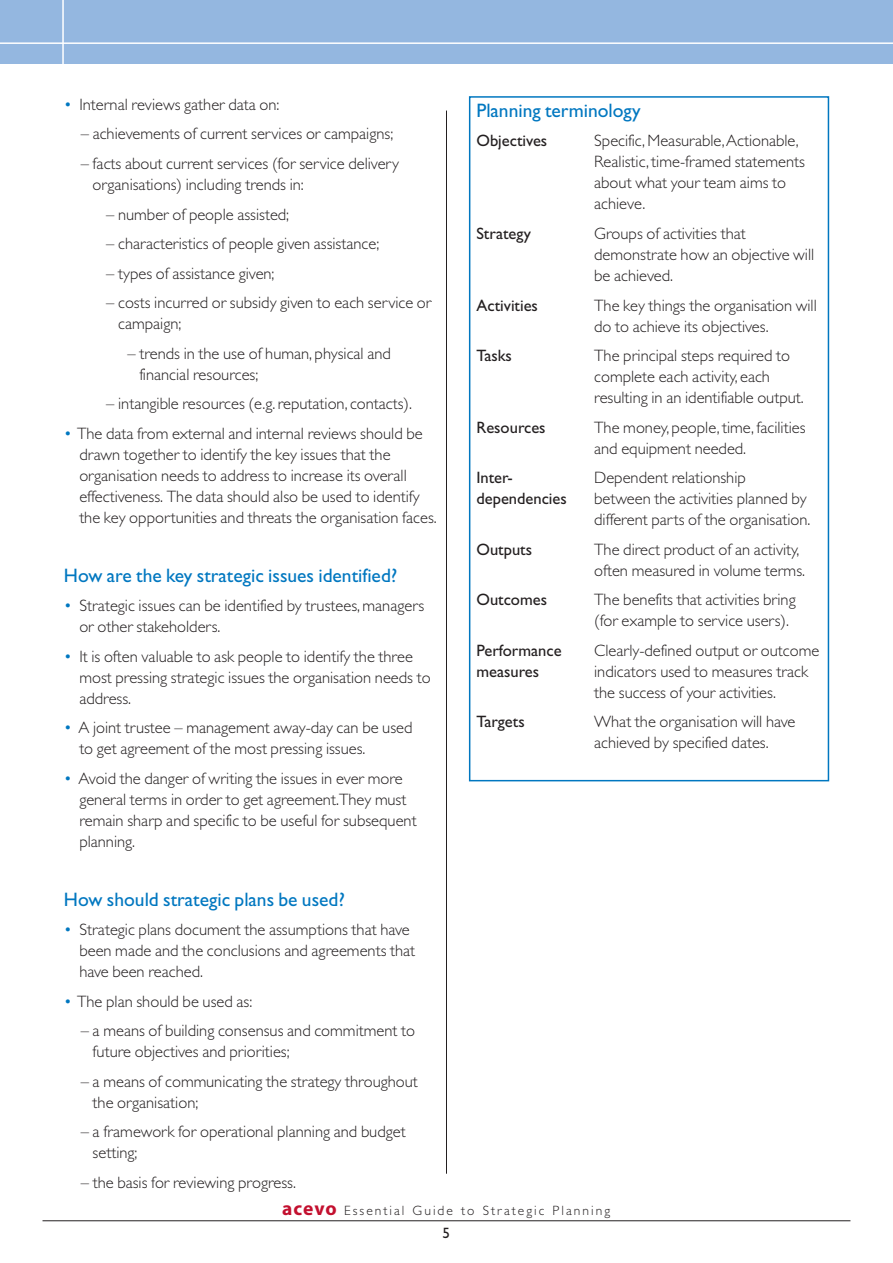
<style>
.page{position:relative;width:893px;height:1263px;background:#fff}
.page>*{position:absolute;margin:0;border:0;box-sizing:border-box;transform-origin:0 0}
.t1{font:19.5px "Gill Sans";color:#0077c0}
.t2{font:300 16.5px/21px "Gill Sans";color:#231f20}
.t3{font:16.5px "Gill Sans";color:#231f20}
.t4{font:15px "Gill Sans";color:#231f20}
.t5{font:300 13.5px "Gill Sans";letter-spacing:.15em;color:#231f20}
.s1{color:#0077c0}
.s2{font-family:"Myriad Pro";font-weight:700;font-size:19.5px;color:#c3102f}
</style>
<div class="page">
<div style="left:0;top:0;width:893px;height:64px;background:#94b7e0"></div>
<hr style="left:62px;top:0;width:2px;height:67px;background:#fff">
<hr style="left:0;top:42px;width:893px;height:2px;background:#fff">
<hr style="left:43px;top:1220px;width:807px;height:1px;background:#231f20">
<hr style="left:446px;top:111px;width:1px;height:1063px;background:#231f20">
<div style="left:469px;top:96px;width:360px;height:685px;border:2px solid #0077c0"></div>
<p class="t2" style="left:64px;top:95px;width:217px"><span class="s1">•</span> Internal reviews gather data on:</p>
<p class="t2" style="left:81px;top:125px;width:314px">– achievements of current services or campaigns;</p>
<p class="t2" style="left:93px;top:154px;width:308px;text-indent:-12px">– facts about current services (for service delivery organisations) including trends in:</p>
<p class="t2" style="left:106px;top:205px;width:184px">– number of people assisted;</p>
<p class="t2" style="left:106px;top:234px;width:274px">– characteristics of people given assistance;</p>
<p class="t2" style="left:106px;top:264px;width:170px">– types of assistance given;</p>
<p class="t2" style="left:118px;top:293px;width:315px;text-indent:-12px">– costs incurred or subsidy given to each service or campaign;</p>
<p class="t2" style="left:139px;top:344px;width:253px;text-indent:-12px">– trends in the use of human, physical and financial resources;</p>
<p class="t2" style="left:106px;top:394px;width:307px">– intangible resources (e.g. reputation, contacts).</p>
<p class="t2" style="left:79px;top:424px;width:359px;text-indent:-16px"><span class="s1">•</span> The data from external and internal reviews should be drawn together to identify the key issues that the organisation needs to address to increase its overall effectiveness. The data should also be used to identify the key opportunities and threats the organisation faces.</p>
<p class="t1" style="left:64px;top:568px;width:335px">How are the key strategic issues identified?</p>
<p class="t2" style="left:79px;top:597px;width:346px;text-indent:-16px"><span class="s1">•</span> Strategic issues can be identified by trustees, managers or other stakeholders.</p>
<p class="t2" style="left:79px;top:647px;width:353px;text-indent:-16px"><span class="s1">•</span> It is often valuable to ask people to identify the three most pressing strategic issues the organisation needs to address.</p>
<p class="t2" style="left:79px;top:719px;width:335px;text-indent:-16px"><span class="s1">•</span> A joint trustee – management away-day can be used to get agreement of the most pressing issues.</p>
<p class="t2" style="left:79px;top:769px;width:339px;text-indent:-16px"><span class="s1">•</span> Avoid the danger of writing the issues in ever more general terms in order to get agreement.They must remain sharp and specific to be useful for subsequent planning.</p>
<p class="t1" style="left:64px;top:892px;width:283px">How should strategic plans be used?</p>
<p class="t2" style="left:79px;top:921px;width:337px;text-indent:-16px"><span class="s1">•</span> Strategic plans document the assumptions that have been made and the conclusions and agreements that have been reached.</p>
<p class="t2" style="left:64px;top:992px;width:190px"><span class="s1">•</span> The plan should be used as:</p>
<p class="t2" style="left:93px;top:1022px;width:324px;text-indent:-12px">– a means of building consensus and commitment to future objectives and priorities;</p>
<p class="t2" style="left:93px;top:1072px;width:327px;text-indent:-12px">– a means of communicating the strategy throughout the organisation;</p>
<p class="t2" style="left:93px;top:1123px;width:315px;text-indent:-12px">– a framework for operational planning and budget setting;</p>
<p class="t2" style="left:81px;top:1173px;width:217px">– the basis for reviewing progress.</p>
<p class="t1" style="left:476px;top:103px;width:166px">Planning terminology</p>
<p class="t3" style="left:476px;top:135px;width:72px">Objectives</p>
<p class="t2" style="left:594px;top:132px;width:212px">Specific, Measurable,Actionable,<br>Realistic, time-framed statements about what your team aims to achieve.</p>
<p class="t3" style="left:476px;top:227px;width:56px">Strategy</p>
<p class="t2" style="left:594px;top:224px;width:222px">Groups of activities that demonstrate how an objective will be achieved.</p>
<p class="t3" style="left:476px;top:299px;width:63px">Activities</p>
<p class="t2" style="left:594px;top:296px;width:224px">The key things the organisation will do to achieve its objectives.</p>
<p class="t3" style="left:476px;top:349px;width:37px">Tasks</p>
<p class="t2" style="left:594px;top:346px;width:211px">The principal steps required to complete each activity, each resulting in an identifiable output.</p>
<p class="t3" style="left:476px;top:421px;width:71px">Resources</p>
<p class="t2" style="left:594px;top:418px;width:213px">The money, people, time, facilities and equipment needed.</p>
<p class="t3" style="left:476px;top:471px;width:38px">Inter-</p>
<p class="t2" style="left:594px;top:468px;width:153px">Dependent relationship</p>
<p class="t3" style="left:476px;top:492px;width:92px">dependencies</p>
<p class="t2" style="left:594px;top:489px;width:218px">between the activities planned by different parts of the organisation.</p>
<p class="t3" style="left:476px;top:543px;width:57px">Outputs</p>
<p class="t2" style="left:594px;top:540px;width:212px">The direct product of an activity, often measured in volume terms.</p>
<p class="t3" style="left:476px;top:593px;width:72px">Outcomes</p>
<p class="t2" style="left:594px;top:590px;width:203px">The benefits that activities bring (for example to service users).</p>
<p class="t3" style="left:476px;top:644px;width:87px">Performance</p>
<p class="t2" style="left:594px;top:641px;width:227px">Clearly-defined output or outcome</p>
<p class="t3" style="left:476px;top:665px;width:64px">measures</p>
<p class="t2" style="left:594px;top:662px;width:216px">indicators used to measures track the success of your activities.</p>
<p class="t3" style="left:476px;top:715px;width:50px">Targets</p>
<p class="t2" style="left:594px;top:712px;width:203px">What the organisation will have achieved by specified dates.</p>
<p class="t5" style="left:282px;top:1206px;width:329px"><span class="s2">acevo</span> Essential Guide to Strategic Planning</p>
<p class="t4" style="left:442px;top:1227px;width:9px">5</p>
</div>
